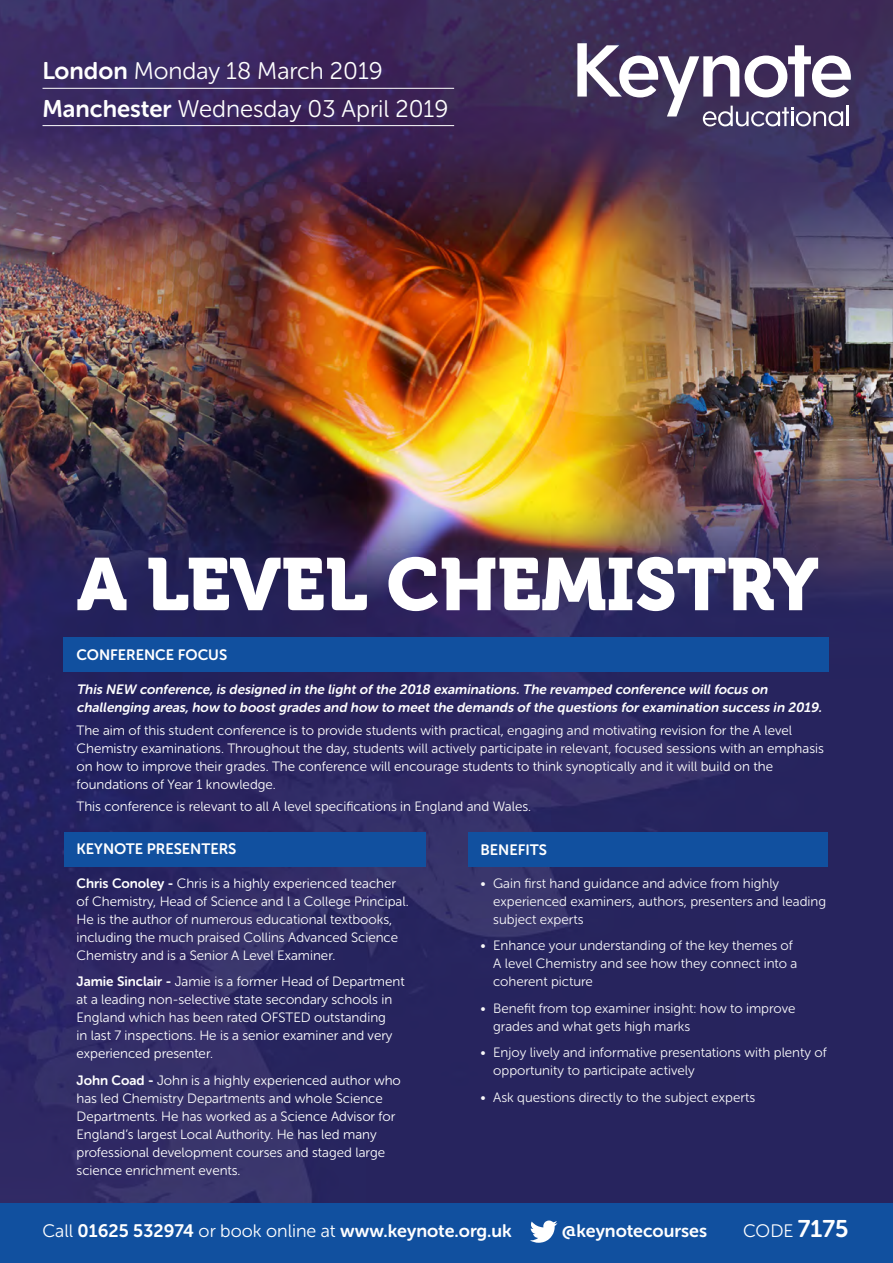
<style>
.page{position:relative;width:893px;height:1263px;background:#fff}
.page>*{position:absolute;margin:0;border:0;box-sizing:border-box;transform-origin:0 0}
.t1{font:73.5px "Museo 900";color:#fff}
.Venue_for_info_colum{font:24px "Museo Sans Rounded 300";color:#fff}
.t2{font:18px "Museo Sans Rounded 700";color:#fff}
.t3{font:18px "Museo Sans Rounded 300";color:#fff}
.t4{font:15px "Museo Sans Rounded 700";color:#fff}
.t5{font:13.5px/18px "Museo Sans Rounded 300";color:#fff}
.t6{font:13.5px/18px "Museo Sans Rounded 300";color:#f8f8f9}
.t7{font:italic 13.5px/18px "Museo Sans Rounded 700";color:#fff}
.s1{font-family:"Museo Sans Rounded 700"}
.s2{font-family:"Museo Sans Rounded 300"}
.s3{font-family:"Museo Sans Rounded 700";font-size:24px}
</style>
<div class="page">
<img style="left:0;top:0;width:893px;height:1203px">
<hr style="left:43px;top:88px;width:411px;height:1px;background:#fff">
<hr style="left:43px;top:125px;width:411px;height:1px;background:#fff">
<div style="left:0;top:1203px;width:893px;height:60px;background:#11509f"></div>
<svg style="left:530px;top:1220px;width:27px;height:23px"></svg>
<svg style="left:577px;top:43px;width:274px;height:83px"></svg>
<div style="left:64px;top:637px;width:765px;height:34px;background:#11509f"></div>
<div style="left:468px;top:832px;width:360px;height:34px;background:#11509f"></div>
<div style="left:64px;top:832px;width:361px;height:34px;background:#11509f"></div>
<p class="Venue_for_info_colum" style="left:43px;top:58px;width:342px"><span class="s1">London</span> Monday 18 March 2019</p>
<p class="Venue_for_info_colum" style="left:43px;top:96px;width:407px"><span class="s1">Manchester</span> Wednesday 03 April 2019</p>
<p class="t1" style="left:77px;top:543px;width:744px">A LEVEL CHEMISTRY</p>
<p class="t4" style="left:77px;top:646px;width:152px">CONFERENCE FOCUS</p>
<p class="t7" style="left:77px;top:681px;width:749px">This NEW conference,is designed in the lightofthe 2018 examinations.The revamped conference willfocus on challenging areas,how to boostgrades and how to meetthe demands ofthe questions for examination success in 2019.</p>
<p class="t5" style="left:77px;top:721px;width:749px">The aim of this student conference is to provide students with practical, engaging and motivating revision for the A level Chemistry examinations. Throughout the day, students will actively participate in relevant, focused sessions with an emphasis on how to improve their grades. The conference will encourage students to think synoptically and it will build on the foundations of Year 1 knowledge.</p>
<p class="t5" style="left:77px;top:797px;width:456px">This conference is relevant to all A level specifications in England and Wales.</p>
<p class="t4" style="left:480px;top:842px;width:68px">BENEFITS</p>
<p class="t6" style="left:493px;top:874px;width:334px;text-indent:-13px">• Gain first hand guidance and advice from highly experienced examiners, authors, presenters and leading subject experts</p>
<p class="t6" style="left:493px;top:937px;width:306px;text-indent:-13px">• Enhance your understanding of the key themes of<br>A level Chemistry and see how they connect into a coherent picture</p>
<p class="t6" style="left:493px;top:999px;width:304px;text-indent:-13px">• Benefit from top examiner insight: how to improve grades and what gets high marks</p>
<p class="t6" style="left:493px;top:1044px;width:335px;text-indent:-13px">• Enjoy lively and informative presentations with plenty of opportunity to participate actively</p>
<p class="t6" style="left:480px;top:1088px;width:276px">• Ask questions directly to the subject experts</p>
<p class="t4" style="left:77px;top:840px;width:161px">KEYNOTE PRESENTERS</p>
<p class="t5" style="left:77px;top:874px;width:334px"><span class="s1">Chris Conoley -</span> Chris is a highly experienced teacher of Chemistry, Head of Science and l a College Principal.<br>He is the author of numerous educational textbooks, including the much praised Collins Advanced Science Chemistry and is a Senior A Level Examiner.</p>
<p class="t5" style="left:77px;top:973px;width:330px"><span class="s1">Jamie Sinclair -</span> Jamie is a former Head of Department at a leading non-selective state secondary schools in England which has been rated OFSTED outstanding<br>in last 7 inspections. He is a senior examiner and very experienced presenter.</p>
<p class="t5" style="left:77px;top:1071px;width:326px"><span class="s1">John Coad -</span> John is a highly experienced author who has led Chemistry Departments and whole Science Departments. He has worked as a Science Advisor for England’s largest Local Authority. He has led many professional development courses and staged large science enrichment events.</p>
<p class="t2" style="left:43px;top:1221px;width:471px"><span class="s2">Call</span> 01625 532974 <span class="s2">or book online at</span> www.keynote.org.uk</p>
<p class="t2" style="left:562px;top:1221px;width:147px">@keynotecourses</p>
<p class="t3" style="left:743px;top:1221px;width:107px">CODE <span class="s3">7175</span></p>
</div>
